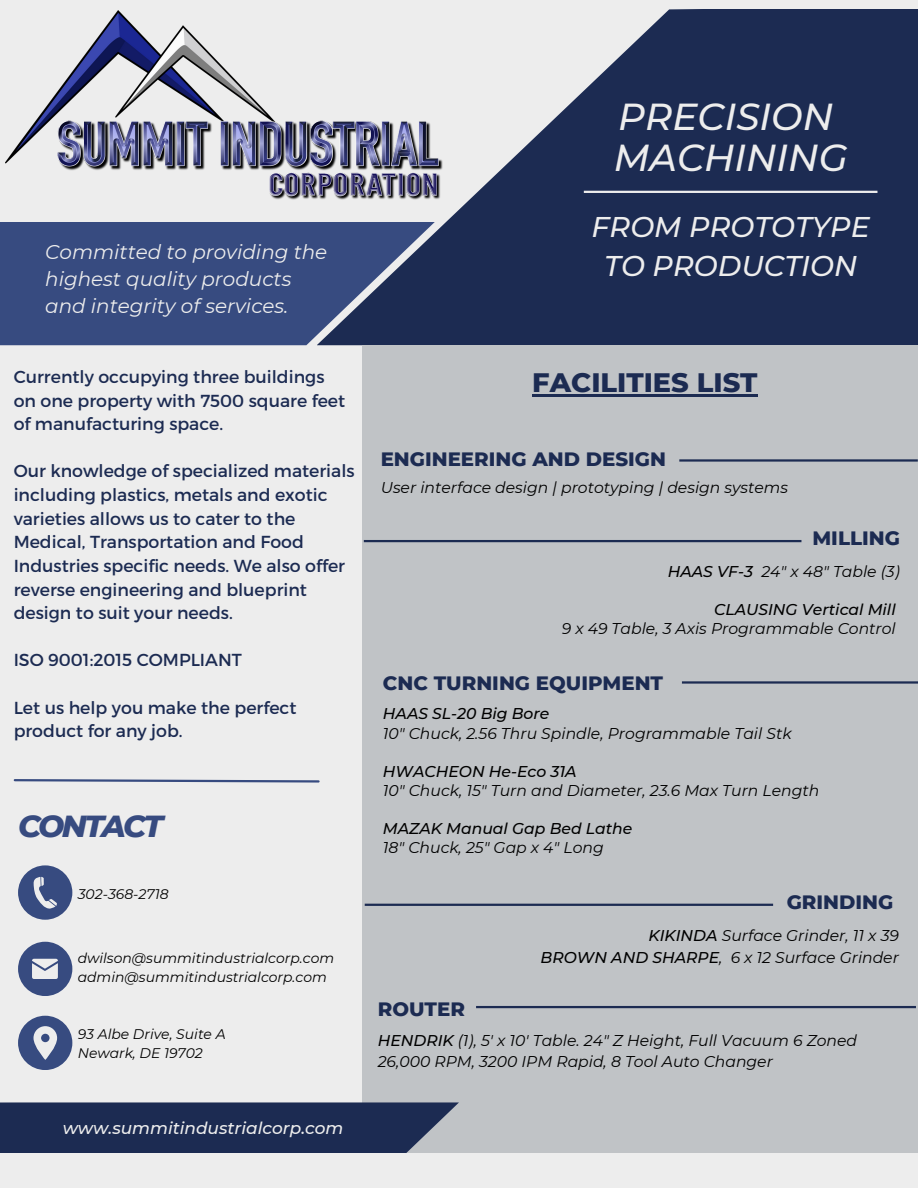
<style>
.page{position:relative;width:918px;height:1188px;background:#ededed}
.page>*{position:absolute;margin:0;border:0;box-sizing:border-box;transform-origin:0 0}
.t1{font:italic 500 37.5px "Montserrat";color:#ededed}
.t2{font:italic 800 31.05px "Montserrat";letter-spacing:-.085em;color:#374b80}
.t3{font:italic 500 28.5px "Montserrat";color:#ededed}
.t4{font:800 27.3px "Montserrat";color:#1c2b52}
.t5{font:italic 19.95px/27px "Montserrat";color:#ededed}
.t6{font:800 19.8px "Montserrat";color:#1c2b52}
.t7{font:17.4px/23.7px "Montserrat";color:#1c2b52}
.t8{font:italic 500 16.95px "Montserrat";color:#ededed}
.t9{font:italic 15.6px "Montserrat";color:#000}
.t10{font:italic 500 15.6px "Montserrat";color:#000}
.t11{font:italic 13.95px "Montserrat";color:#000}
.s1{font-weight:500}
</style>
<div class="page">
<svg style="left:435px;top:9px;width:483px;height:336px;fill:#1c2b52"></svg>
<div style="left:0;top:222px;width:435px;height:123px;background:#374b80"></div>
<div style="left:18px;top:865px;width:54px;height:55px;background:#374b80;border-radius:50%"></div>
<div style="left:18px;top:942px;width:54px;height:54px;background:#374b80;border-radius:50%"></div>
<div style="left:18px;top:1016px;width:54px;height:54px;background:#374b80;border-radius:50%"></div>
<svg style="left:34px;top:877px;width:23px;height:32px"></svg>
<svg style="left:32px;top:959px;width:26px;height:20px"></svg>
<svg style="left:33px;top:1026px;width:24px;height:34px"></svg>
<svg style="left:13px;top:779px;width:307px;height:4px"></svg>
<img style="left:5px;top:10px;width:438px;height:190px">
<div style="left:363px;top:345px;width:555px;height:808px;background:#c0c3c6"></div>
<svg style="left:0;top:1102px;width:459px;height:51px;background:#273559"></svg>
<hr style="left:679px;top:459px;width:239px;height:3px;background:#1c2b52">
<hr style="left:584px;top:191px;width:293px;height:2px;background:#ededed">
<hr style="left:364px;top:540px;width:437px;height:2px;background:#1c2b52">
<hr style="left:682px;top:681px;width:236px;height:3px;background:#1c2b52">
<hr style="left:365px;top:904px;width:408px;height:2px;background:#1c2b52">
<hr style="left:476px;top:1006px;width:440px;height:2px;background:#1c2b52">
<hr style="left:532px;top:394px;width:226px;height:2px;background:#1c2b52">
<p class="t5" style="left:45px;top:238px;width:284px">Committed to providing the highest quality products</p>
<p class="t5" style="left:45px;top:292px;width:245px">and integrity of services.</p>
<p class="t7" style="left:14px;top:364px;width:312px">Currently occupying three buildings</p>
<p class="t7" style="left:14px;top:388px;width:333px">on one property with 7500 square feet</p>
<p class="t7" style="left:14px;top:411px;width:211px">of manufacturing space.</p>
<p class="t7" style="left:14px;top:459px;width:343px">Our knowledge of specialized materials including plastics, metals and exotic varieties allows us to cater to the Medical, Transportation and Food Industries specific needs. We also offer reverse engineering and blueprint design to suit your needs.</p>
<p class="t7" style="left:14px;top:648px;width:230px">ISO 9001:2015 COMPLIANT</p>
<p class="t7" style="left:14px;top:695px;width:284px">Let us help you make the perfect product for any job.</p>
<p class="t2" style="left:18px;top:807px;width:147px">CONTACT</p>
<p class="t11" style="left:78px;top:886px;width:92px">302-368-2718</p>
<p class="t11" style="left:78px;top:950px;width:258px">dwilson@summitindustrialcorp.com</p>
<p class="t11" style="left:78px;top:969px;width:251px">admin@summitindustrialcorp.com</p>
<p class="t11" style="left:78px;top:1026px;width:149px">93 Albe Drive, Suite A</p>
<p class="t11" style="left:78px;top:1045px;width:127px">Newark, DE 19702</p>
<p class="t8" style="left:63px;top:1118px;width:282px">www.summitindustrialcorp.com</p>
<p class="t1" style="left:618px;top:94px;width:217px">PRECISION</p>
<p class="t1" style="left:614px;top:134px;width:235px">MACHINING</p>
<p class="t3" style="left:592px;top:209px;width:280px">FROM PROTOTYPE</p>
<p class="t3" style="left:604px;top:249px;width:254px">TO PRODUCTION</p>
<p class="t4" style="left:532px;top:365px;width:227px">FACILITIES LIST</p>
<p class="t6" style="left:381px;top:447px;width:287px">ENGINEERING AND DESIGN</p>
<p class="t9" style="left:381px;top:478px;width:409px">User interface design | prototyping | design systems</p>
<p class="t6" style="left:812px;top:526px;width:89px">MILLING</p>
<p class="t9" style="left:668px;top:562px;width:234px"><span class="s1">HAAS VF-3</span> 24" x 48" Table (3)</p>
<p class="t10" style="left:714px;top:600px;width:183px">CLAUSING Vertical Mill</p>
<p class="t9" style="left:562px;top:619px;width:336px">9 x 49 Table, 3 Axis Programmable Control</p>
<p class="t6" style="left:383px;top:671px;width:282px">CNC TURNING EQUIPMENT</p>
<p class="t10" style="left:383px;top:704px;width:168px">HAAS SL-20 Big Bore</p>
<p class="t9" style="left:383px;top:723px;width:410px">10" Chuck, 2.56 Thru Spindle, Programmable Tail Stk</p>
<p class="t10" style="left:383px;top:762px;width:195px">HWACHEON He-Eco 31A</p>
<p class="t9" style="left:383px;top:781px;width:438px">10" Chuck, 15" Turn and Diameter, 23.6 Max Turn Length</p>
<p class="t10" style="left:383px;top:819px;width:251px">MAZAK Manual Gap Bed Lathe</p>
<p class="t9" style="left:383px;top:838px;width:222px">18" Chuck, 25" Gap x 4" Long</p>
<p class="t6" style="left:787px;top:890px;width:108px">GRINDING</p>
<p class="t6" style="left:378px;top:997px;width:89px">ROUTER</p>
<p class="t9" style="left:649px;top:926px;width:252px"><span class="s1">KIKINDA</span> Surface Grinder, 11 x 39</p>
<p class="t9" style="left:541px;top:947px;width:360px"><span class="s1">BROWN AND SHARPE</span>, 6 x 12 Surface Grinder</p>
<p class="t9" style="left:378px;top:1031px;width:481px"><span class="s1">HENDRIK</span> (1), 5' x 10' Table. 24" Z Height, Full Vacuum 6 Zoned</p>
<p class="t9" style="left:378px;top:1052px;width:397px">26,000 RPM, 3200 IPM Rapid, 8 Tool Auto Changer</p>
</div>
